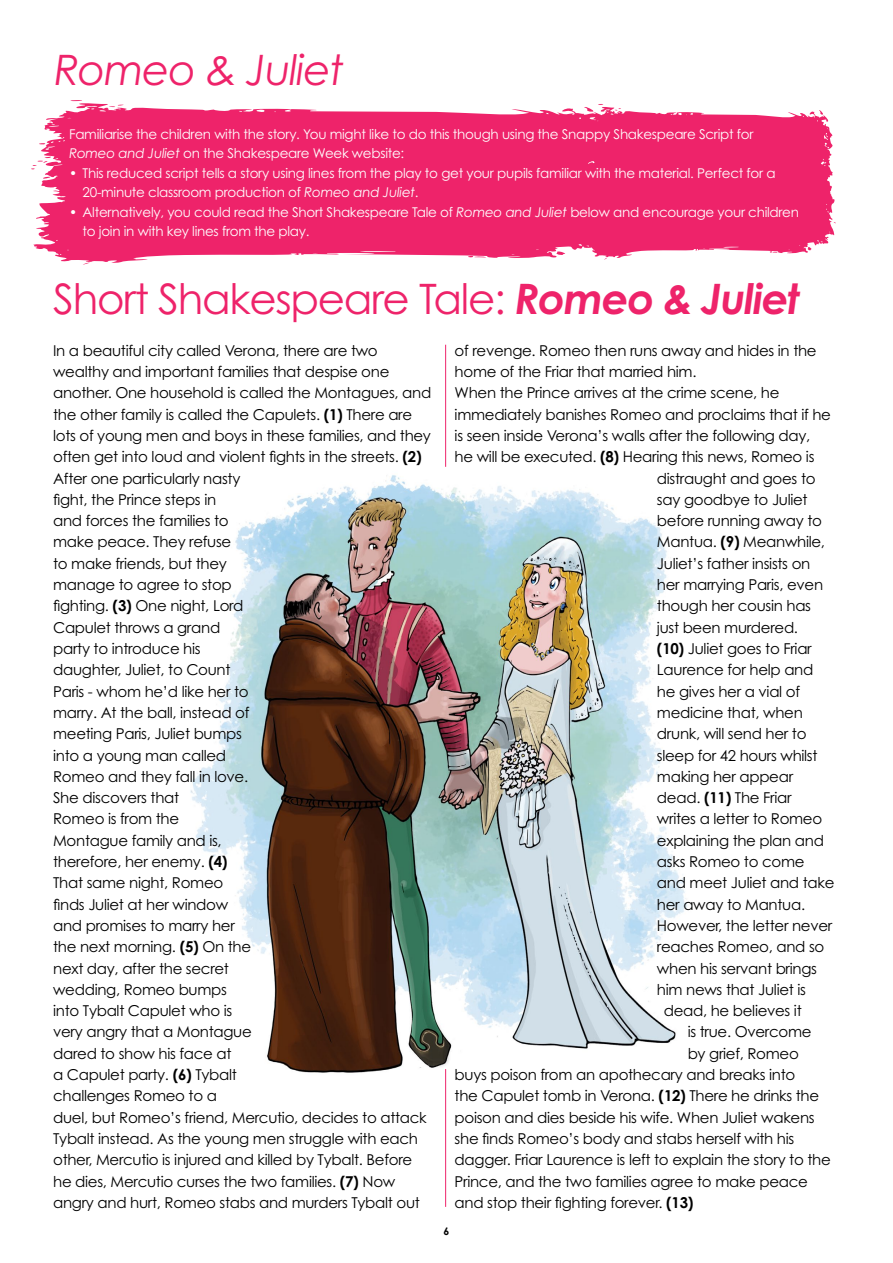
<style>
.page{position:relative;width:893px;height:1263px;background:#fff}
.page>*{position:absolute;margin:0;border:0;box-sizing:border-box;transform-origin:0 0}
.t1{font:42px "Century Gothic Pro";letter-spacing:-.03em;color:#ee236a}
.t2{font:italic 42px "Century Gothic Pro";letter-spacing:-.03em;color:#ee236a}
.t3{font:15px/21.3px "Century Gothic Pro";letter-spacing:-.02em;color:#000}
.t4{font:13.5px/19.5px "Century Gothic Pro";letter-spacing:-.02em;color:#fff}
.t5{font:700 10.5px "Century Gothic Pro";color:#000}
.s1{font-style:italic}
.s2{font-weight:700;font-style:italic}
.s3{font-weight:700}
</style>
<div class="page">
<svg style="left:32px;top:100px;width:549px;height:165px;background:#f0437f"></svg>
<svg style="left:556px;top:251px;width:12px;height:4px"></svg>
<svg style="left:581px;top:104px;width:255px;height:156px;background:#f0427f"></svg>
<svg style="left:465px;top:255px;width:23px;height:3px"></svg>
<img style="left:190px;top:459px;width:497px;height:634px">
<hr style="left:445px;top:345px;width:1px;height:122px;background:#ee236a">
<hr style="left:445px;top:1069px;width:1px;height:138px;background:#ee236a">
<h1 class="t2" style="left:54px;top:45px;width:292px">Romeo &amp; Juliet</h1>
<p class="t4" style="left:69px;top:124px;width:686px">Familiarise the children with the story. You might like to do this though using the Snappy Shakespeare Script for<br><span class="s1">Romeo and Juliet</span> on the Shakespeare Week website:</p>
<p class="t4" style="left:83px;top:163px;width:694px;text-indent:-14px">• This reduced script tells a story using lines from the play to get your pupils familiar with the material. Perfect for a<br>20-minute classroom production of <span class="s1">Romeo and Juliet</span>.</p>
<p class="t4" style="left:83px;top:202px;width:718px;text-indent:-14px">• Alternatively, you could read the Short Shakespeare Tale of <span class="s1">Romeo and Juliet</span> below and encourage your children to join in with key lines from the play.</p>
<h1 class="t1" style="left:53px;top:274px;width:748px">Short Shakespeare Tale: <span class="s2">Romeo &amp; Juliet</span></h1>
<p class="t3" style="left:53px;top:339px;width:380px">In a beautiful city called Verona, there are two wealthy and important families that despise one another. One household is called the Montagues, and the other family is called the Capulets. <span class="s3">(1)</span> There are lots of young men and boys in these families, and they often get into loud and violent fights in the streets. <span class="s3">(2)<br></span>After one particularly nasty<br>fight, the Prince steps in<br>and forces the families to<br>make peace. They refuse<br>to make friends, but they<br>manage to agree to stop<br>fighting. <span class="s3">(3)</span> One night, Lord<br>Capulet throws a grand<br>party to introduce his<br>daughter, Juliet, to Count<br>Paris - whom he’d like her to<br>marry. At the ball, instead of<br>meeting Paris, Juliet bumps<br>into a young man called<br>Romeo and they fall in love.<br>She discovers that<br>Romeo is from the<br>Montague family and is,<br>therefore, her enemy. <span class="s3">(4)<br></span>That same night, Romeo<br>finds Juliet at her window<br>and promises to marry her<br>the next morning. <span class="s3">(5)</span> On the<br>next day, after the secret<br>wedding, Romeo bumps<br>into Tybalt Capulet who is<br>very angry that a Montague<br>dared to show his face at<br>a Capulet party. <span class="s3">(6)</span> Tybalt<br>challenges Romeo to a<br>duel, but Romeo’s friend, Mercutio, decides to attack<br>Tybalt instead. As the young men struggle with each other, Mercutio is injured and killed by Tybalt. Before he dies, Mercutio curses the two families. <span class="s3">(7)</span> Now angry and hurt, Romeo stabs and murders Tybalt out</p>
<p class="t3" style="left:455px;top:339px;width:364px">of revenge. Romeo then runs away and hides in the</p>
<p class="t3" style="left:455px;top:361px;width:243px">home of the Friar that married him.</p>
<p class="t3" style="left:455px;top:382px;width:326px">When the Prince arrives at the crime scene, he</p>
<p class="t3" style="left:455px;top:403px;width:378px">immediately banishes Romeo and proclaims that if he</p>
<p class="t3" style="left:455px;top:425px;width:357px">is seen inside Verona’s walls after the following day,</p>
<p class="t3" style="left:455px;top:446px;width:361px">he will be executed. <span class="s3">(8)</span> Hearing this news, Romeo is</p>
<p class="t3" style="left:657px;top:467px;width:160px">distraught and goes to</p>
<p class="t3" style="left:657px;top:489px;width:152px">say goodbye to Juliet</p>
<p class="t3" style="left:657px;top:510px;width:166px">before running away to</p>
<p class="t3" style="left:657px;top:531px;width:170px">Mantua. <span class="s3">(9)</span> Meanwhile,</p>
<p class="t3" style="left:657px;top:552px;width:155px">Juliet’s father insists on</p>
<p class="t3" style="left:657px;top:574px;width:168px">her marrying Paris, even</p>
<p class="t3" style="left:657px;top:595px;width:156px">though her cousin has</p>
<p class="t3" style="left:657px;top:616px;width:143px">just been murdered.</p>
<p class="t3" style="left:657px;top:638px;width:156px"><span class="s3">(10)</span> Juliet goes to Friar</p>
<p class="t3" style="left:657px;top:659px;width:158px">Laurence for help and</p>
<p class="t3" style="left:657px;top:680px;width:145px">he gives her a vial of</p>
<p class="t3" style="left:657px;top:702px;width:147px">medicine that, when</p>
<p class="t3" style="left:657px;top:723px;width:151px">drunk, will send her to</p>
<p class="t3" style="left:657px;top:744px;width:162px">sleep for 42 hours whilst</p>
<p class="t3" style="left:657px;top:765px;width:138px">making her appear</p>
<p class="t3" style="left:657px;top:787px;width:136px">dead. <span class="s3">(11)</span> The Friar</p>
<p class="t3" style="left:657px;top:808px;width:167px">writes a letter to Romeo</p>
<p class="t3" style="left:657px;top:829px;width:168px">explaining the plan and</p>
<p class="t3" style="left:657px;top:851px;width:149px">asks Romeo to come</p>
<p class="t3" style="left:657px;top:872px;width:179px">and meet Juliet and take</p>
<p class="t3" style="left:657px;top:893px;width:150px">her away to Mantua.</p>
<p class="t3" style="left:657px;top:915px;width:177px">However, the letter never</p>
<p class="t3" style="left:657px;top:936px;width:169px">reaches Romeo, and so</p>
<p class="t3" style="left:657px;top:957px;width:162px">when his servant brings</p>
<p class="t3" style="left:657px;top:978px;width:150px">him news that Juliet is</p>
<p class="t3" style="left:664px;top:1000px;width:140px">dead, he believes it</p>
<p class="t3" style="left:688px;top:1021px;width:125px">is true. Overcome</p>
<p class="t3" style="left:688px;top:1042px;width:113px">by grief, Romeo</p>
<p class="t3" style="left:455px;top:1064px;width:342px">buys poison from an apothecary and breaks into</p>
<p class="t3" style="left:455px;top:1085px;width:366px">the Capulet tomb in Verona. <span class="s3">(12)</span> There he drinks the</p>
<p class="t3" style="left:455px;top:1106px;width:362px">poison and dies beside his wife. When Juliet wakens</p>
<p class="t3" style="left:455px;top:1128px;width:341px">she finds Romeo’s body and stabs herself with his</p>
<p class="t3" style="left:455px;top:1149px;width:378px">dagger. Friar Laurence is left to explain the story to the</p>
<p class="t3" style="left:455px;top:1170px;width:355px">Prince, and the two families agree to make peace</p>
<p class="t3" style="left:455px;top:1191px;width:240px">and stop their fighting forever. <span class="s3">(13)</span></p>
<p class="t5" style="left:444px;top:1225px;width:7px">6</p>
</div>
